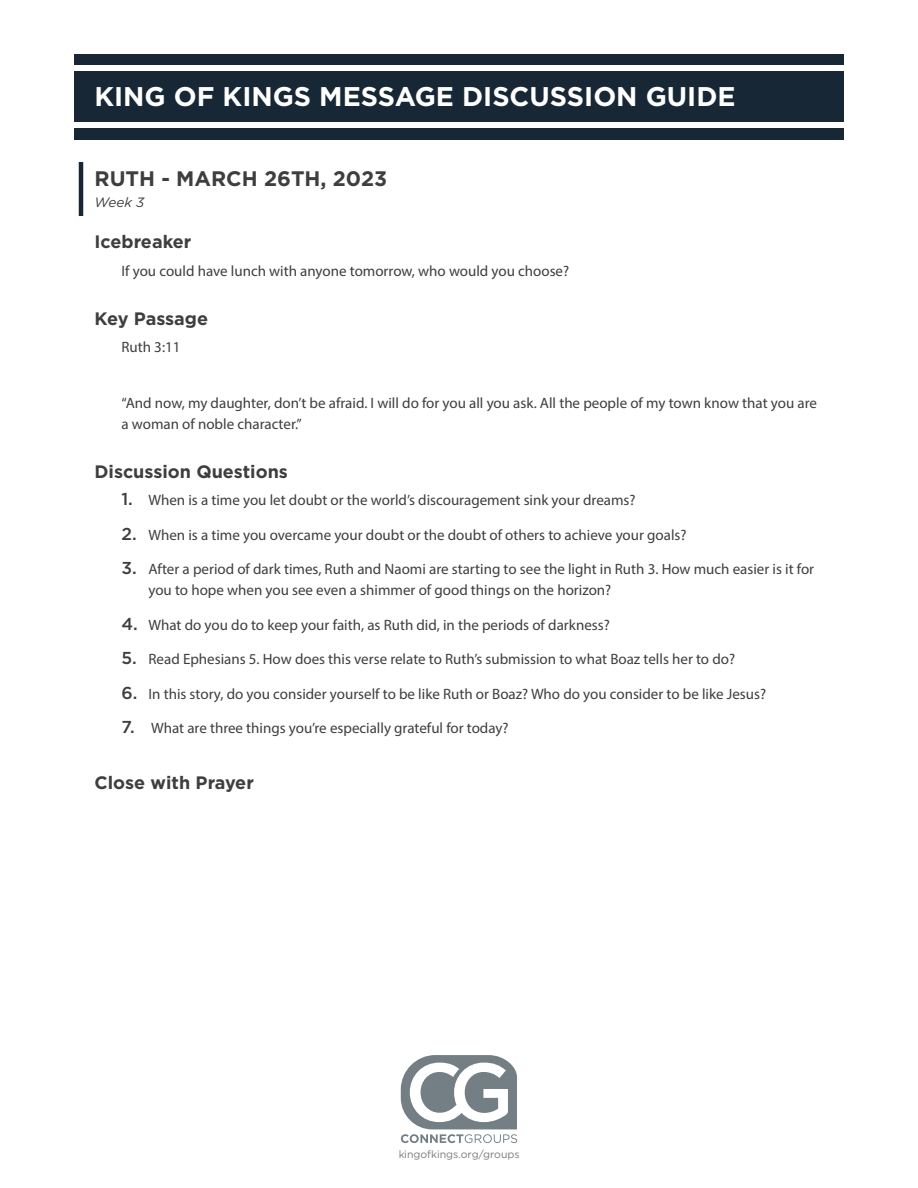
<style>
.page{position:relative;width:918px;height:1188px;background:#fff}
.page>*{position:absolute;margin:0;border:0;box-sizing:border-box;transform-origin:0 0}
.t1{font:700 27px "Gotham";color:#fff}
.heading{font:700 21px "Gotham";color:#3e3e3f}
.Subheading{font:700 18px "Gotham";color:#3e3e3f}
.body{font:15px/21px "Myriad Pro";color:#3e3e3f}
.tagline{font:italic 13.5px "Gotham";color:#3e3e3f}
.t2{font:10.5px "Gotham";color:#231f20}
.s1{font-family:"Gotham";font-weight:500;font-size:17.25px}
</style>
<div class="page">
<svg style="left:401px;top:1055px;width:116px;height:88px"></svg>
<hr style="left:79px;top:162px;width:4px;height:54px;background:#172735">
<div style="left:74px;top:54px;width:770px;height:85px;background:#172735"></div>
<div style="left:74px;top:65px;width:770px;height:5px;background:#fff"></div>
<div style="left:74px;top:123px;width:770px;height:5px;background:#fff"></div>
<p class="t1" style="left:94px;top:78px;width:643px">KING OF KINGS MESSAGE DISCUSSION GUIDE</p>
<p class="heading" style="left:94px;top:164px;width:294px">RUTH - MARCH 26TH, 2023</p>
<p class="tagline" style="left:94px;top:193px;width:51px">Week 3</p>
<p class="Subheading" style="left:94px;top:230px;width:98px">Icebreaker</p>
<p class="body" style="left:122px;top:260px;width:449px">If you could have lunch with anyone tomorrow, who would you choose?</p>
<p class="Subheading" style="left:94px;top:306px;width:115px">Key Passage</p>
<p class="body" style="left:122px;top:337px;width:60px">Ruth 3:11</p>
<p class="body" style="left:122px;top:392px;width:697px">“And now, my daughter, don’t be afraid. I will do for you all you ask. All the people of my town know that you are a woman of noble character.”</p>
<p class="Subheading" style="left:94px;top:459px;width:195px">Discussion Questions</p>
<p class="body" style="left:122px;top:490px;width:516px"><span class="s1">1.</span> When is a time you let doubt or the world’s discouragement sink your dreams?</p>
<p class="body" style="left:122px;top:524px;width:567px"><span class="s1">2.</span> When is a time you overcame your doubt or the doubt of others to achieve your goals?</p>
<p class="body" style="left:148px;top:559px;width:667px;text-indent:-27px"><span class="s1">3.</span> After a period of dark times, Ruth and Naomi are starting to see the light in Ruth 3. How much easier is it for you to hope when you see even a shimmer of good things on the horizon?</p>
<p class="body" style="left:122px;top:614px;width:490px"><span class="s1">4.</span> What do you do to keep your faith, as Ruth did, in the periods of darkness?</p>
<p class="body" style="left:122px;top:649px;width:615px"><span class="s1">5.</span> Read Ephesians 5. How does this verse relate to Ruth’s submission to what Boaz tells her to do?</p>
<p class="body" style="left:122px;top:683px;width:646px"><span class="s1">6.</span> In this story, do you consider yourself to be like Ruth or Boaz? Who do you consider to be like Jesus?</p>
<p class="body" style="left:122px;top:718px;width:389px"><span class="s1">7.</span> What are three things you’re especially grateful for today?</p>
<p class="Subheading" style="left:94px;top:770px;width:161px">Close with Prayer</p>
<p class="t2" style="left:398px;top:1148px;width:123px">kingofkings.org/groups</p>
</div>
